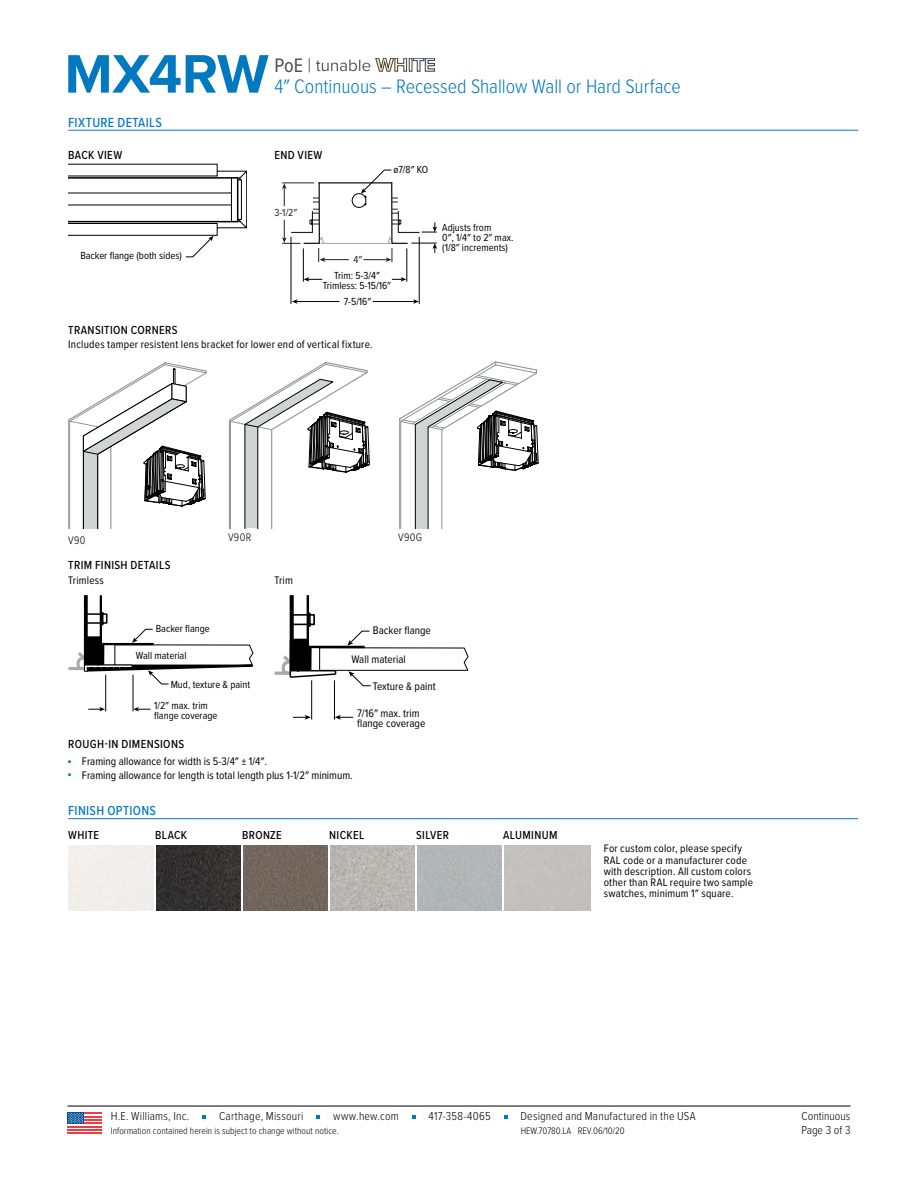
<style>
.page{position:relative;width:918px;height:1188px;background:#fff}
.page>*{position:absolute;margin:0;border:0;box-sizing:border-box;transform-origin:0 0}
.t1{font:700 56.25px "Proxima Nova";letter-spacing:-.01em;color:#0079c1}
.t2{font:300 20.25px/20.2px "Proxima Nova Cond";letter-spacing:-.005em;color:#0079c1}
.t3{font:500 13.65px "Proxima Nova Cond";letter-spacing:.025em;color:#0079c1}
.t4{font:500 13.5px "Proxima Nova Cond";letter-spacing:.025em;color:#0079c1}
.t5{font:500 12.15px "Proxima Nova Cond";letter-spacing:.03em;color:#000}
.t6{font:300 12px/13.6px "Proxima Nova Cond";letter-spacing:.015em;color:#000}
.t7{font:500 12px "Proxima Nova Cond";letter-spacing:.03em;color:#000}
.t8{font:11.4px/10.5px "Proxima Nova Cond";color:#000}
.t9{font:300 11.4px "Proxima Nova Cond";letter-spacing:.025em;color:#000}
.t10{font:11.25px/11.2px "Proxima Nova Cond";letter-spacing:.015em;color:#000}
.t11{font:10.65px/9.9px "Proxima Nova Cond";color:#000}
.t12{font:10.65px "Proxima Nova Cond";color:#231f20}
.t13{font:300 9.75px "Proxima Nova Cond";color:#000}
.s1{font-weight:400;color:#4d4d4f}
.s2{color:#4d4d4f}
</style>
<div class="page">
<hr style="left:68px;top:130px;width:790px;height:1px;background:#0079c1">
<hr style="left:68px;top:818px;width:790px;height:1px;background:#0079c1">
<svg style="left:68px;top:164px;width:179px;height:94px"></svg>
<hr style="left:303px;top:248px;width:1px;height:34px;background:#000">
<hr style="left:406px;top:248px;width:1px;height:34px;background:#000">
<hr style="left:291px;top:237px;width:1px;height:67px;background:#000">
<hr style="left:419px;top:237px;width:1px;height:67px;background:#000">
<svg style="left:392px;top:277px;width:14px;height:5px"></svg>
<svg style="left:304px;top:277px;width:18px;height:5px"></svg>
<hr style="left:373px;top:301px;width:42px;height:1px;background:#000">
<svg style="left:413px;top:299px;width:6px;height:5px"></svg>
<hr style="left:296px;top:301px;width:43px;height:1px;background:#000">
<svg style="left:292px;top:299px;width:6px;height:5px"></svg>
<svg style="left:282px;top:169px;width:155px;height:93px"></svg>
<svg style="left:68px;top:362px;width:139px;height:167px"></svg>
<svg style="left:229px;top:362px;width:141px;height:166px"></svg>
<svg style="left:399px;top:361px;width:140px;height:167px"></svg>
<hr style="left:105px;top:675px;width:1px;height:36px;background:#000">
<hr style="left:133px;top:675px;width:1px;height:36px;background:#000">
<svg style="left:88px;top:707px;width:17px;height:5px"></svg>
<svg style="left:133px;top:707px;width:17px;height:5px"></svg>
<svg style="left:69px;top:595px;width:184px;height:90px"></svg>
<hr style="left:311px;top:680px;width:1px;height:40px;background:#000">
<hr style="left:334px;top:680px;width:1px;height:40px;background:#000">
<svg style="left:293px;top:715px;width:18px;height:5px"></svg>
<svg style="left:335px;top:715px;width:18px;height:5px"></svg>
<svg style="left:274px;top:595px;width:195px;height:92px"></svg>
<div style="left:68px;top:845px;width:86px;height:65px;background:#f1eeec"></div>
<img style="left:157px;top:845px;width:84px;height:65px">
<img style="left:244px;top:845px;width:84px;height:65px">
<img style="left:331px;top:845px;width:84px;height:65px">
<div style="left:418px;top:845px;width:84px;height:65px;background:#b1b5b7"></div>
<div style="left:505px;top:845px;width:85px;height:65px;background:#c3c1bc"></div>
<svg style="left:316px;top:58px;width:119px;height:13px"></svg>
<hr style="left:68px;top:1106px;width:782px;height:1px;background:#000">
<svg style="left:202px;top:1116px;width:4px;height:3px"></svg>
<svg style="left:316px;top:1116px;width:4px;height:3px"></svg>
<svg style="left:412px;top:1116px;width:4px;height:3px"></svg>
<div style="left:68px;top:1112px;width:34px;height:22px;background:linear-gradient(to right,#fff,#fff)"></div>
<hr style="left:68px;top:1126px;width:34px;height:1px;background:#ef3e42">
<hr style="left:68px;top:1129px;width:34px;height:2px;background:#ef3e42">
<hr style="left:68px;top:1132px;width:34px;height:2px;background:#ef3e42">
<hr style="left:68px;top:1122px;width:34px;height:2px;background:#ef3e42">
<hr style="left:68px;top:1119px;width:34px;height:2px;background:#ef3e42">
<hr style="left:68px;top:1116px;width:34px;height:1px;background:#ef3e42">
<hr style="left:68px;top:1112px;width:34px;height:2px;background:#ef3e42">
<div style="left:68px;top:1112px;width:16px;height:12px;background:#00529c"></div>
<svg style="left:68px;top:1113px;width:15px;height:11px"></svg>
<h1 class="t1" style="left:65px;top:32px;width:206px">MX4RW</h1>
<h2 class="t2" style="left:274px;top:54px;width:408px"><span class="s1">PoE</span> <span class="s2">|<br></span>4″ Continuous – Recessed Shallow Wall or Hard Surface</h2>
<p class="t3" style="left:68px;top:112px;width:95px">FIXTURE DETAILS</p>
<p class="t5" style="left:68px;top:146px;width:56px">BACK VIEW</p>
<p class="t5" style="left:274px;top:146px;width:50px">END VIEW</p>
<p class="t12" style="left:274px;top:204px;width:24px">3-1/2″</p>
<p class="t11" style="left:393px;top:164px;width:36px">ø7/8″ KO</p>
<p class="t11" style="left:80px;top:250px;width:103px">Backer flange (both sides)</p>
<p class="t12" style="left:354px;top:251px;width:10px">4″</p>
<p class="t11" style="left:323px;top:270px;width:70px;text-align:center">Trim: 5-3/4″<br>Trimless: 5-15/16″</p>
<p class="t11" style="left:344px;top:296px;width:29px">7-5/16″</p>
<p class="t5" style="left:68px;top:321px;width:111px">TRANSITION CORNERS</p>
<p class="t8" style="left:68px;top:339px;width:306px">Includes tamper resistent lens bracket for lower end of vertical fixture.</p>
<p class="t11" style="left:442px;top:222px;width:73px">Adjusts from<br>0″, 1/4″ to 2″ max. (1/8″ increments)</p>
<p class="t9" style="left:68px;top:532px;width:19px">V90</p>
<p class="t9" style="left:228px;top:529px;width:25px">V90R</p>
<p class="t9" style="left:398px;top:529px;width:25px">V90G</p>
<p class="t5" style="left:68px;top:556px;width:104px">TRIM FINISH DETAILS</p>
<p class="t8" style="left:68px;top:574px;width:37px">Trimless</p>
<p class="t8" style="left:274px;top:574px;width:20px">Trim</p>
<p class="t11" style="left:156px;top:623px;width:55px">Backer flange</p>
<p class="t8" style="left:373px;top:625px;width:59px">Backer flange</p>
<p class="t11" style="left:136px;top:650px;width:52px">Wall material</p>
<p class="t11" style="left:171px;top:679px;width:81px">Mud, texture &amp; paint</p>
<p class="t11" style="left:154px;top:700px;width:65px">1/2″ max. trim flange coverage</p>
<p class="t8" style="left:351px;top:653px;width:56px">Wall material</p>
<p class="t8" style="left:373px;top:680px;width:64px">Texture &amp; paint</p>
<p class="t8" style="left:357px;top:707px;width:70px">7/16″ max. trim flange coverage</p>
<p class="t5" style="left:68px;top:735px;width:117px">ROUGH-IN DIMENSIONS</p>
<p class="t8" style="left:68px;top:756px;width:200px"><sup>■</sup> Framing allowance for width is 5-3/4″ ± 1/4″.</p>
<p class="t8" style="left:68px;top:769px;width:286px"><sup>■</sup> Framing allowance for length is total length plus 1-1/2″ minimum.</p>
<p class="t4" style="left:68px;top:801px;width:89px">FINISH OPTIONS</p>
<p class="t7" style="left:68px;top:826px;width:32px">WHITE</p>
<p class="t7" style="left:155px;top:826px;width:33px">BLACK</p>
<p class="t7" style="left:242px;top:826px;width:41px">BRONZE</p>
<p class="t7" style="left:329px;top:826px;width:36px">NICKEL</p>
<p class="t7" style="left:416px;top:826px;width:34px">SILVER</p>
<p class="t7" style="left:503px;top:826px;width:56px">ALUMINUM</p>
<p class="t10" style="left:604px;top:842px;width:151px">For custom color, please specify<br>RAL code or a manufacturer code with description. All custom colors other than RAL require two sample swatches, minimum 1″ square.</p>
<p class="t6" style="left:111px;top:1109px;width:80px">H.E. Williams, Inc.</p>
<p class="t6" style="left:219px;top:1109px;width:86px">Carthage, Missouri</p>
<p class="t6" style="left:333px;top:1109px;width:67px">www.hew.com</p>
<p class="t6" style="left:429px;top:1109px;width:64px">417-358-4065</p>
<p class="t6" style="left:520px;top:1109px;width:177px">Designed and Manufactured in the USA</p>
<p class="t13" style="left:111px;top:1123px;width:230px">Information contained herein is subject to change without notice.</p>
<p class="t13" style="left:521px;top:1123px;width:105px">HEW.70780.LA REV.06/10/20</p>
<p class="t6" style="left:801px;top:1109px;width:51px">Continuous<br>Page 3 of 3</p>
</div>
